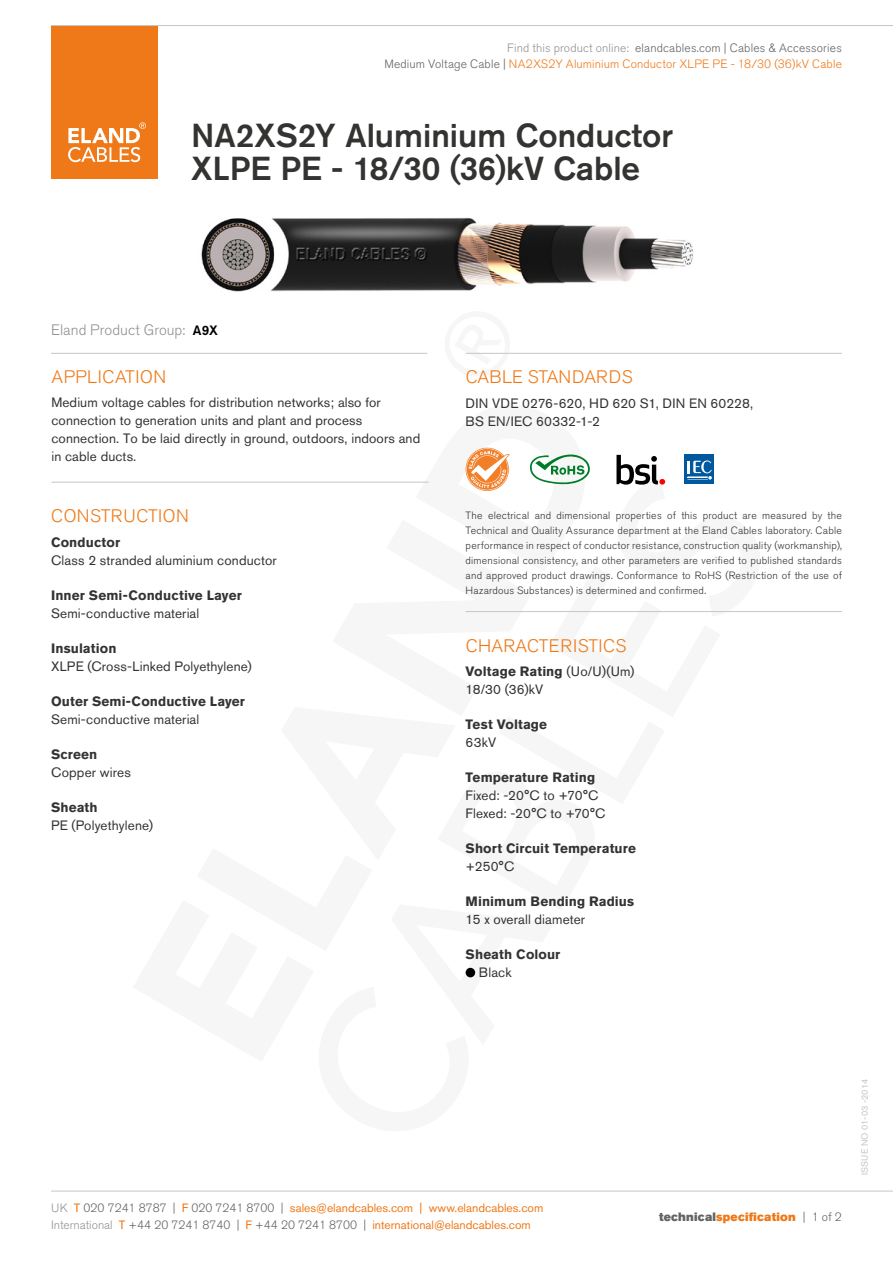
<style>
.page{position:relative;width:893px;height:1263px;background:#fff}
.page>*{position:absolute;margin:0;border:0;box-sizing:border-box;transform-origin:0 0}
.t1{font:500 33px/33px "Akzidenz Grotesk BE";color:#333332}
.t2{font:300 18px "Akzidenz Grotesk BE";letter-spacing:.01em;color:#ef7918}
.t3{font:300 18px "Akzidenz Grotesk BE";letter-spacing:.03em;color:#ef7918}
.t4{font:300 15px "Akzidenz Grotesk BE";color:#929292}
.t5{font:13.5px/18px "Akzidenz Grotesk BE";letter-spacing:.01em;color:#333332}
.t6{font:700 13.5px "Akzidenz Grotesk BE";letter-spacing:.01em;color:#333332}
.t7{font:500 13.5px "Akzidenz Grotesk BE";color:#000}
.t8{font:12px/17.5px "Akzidenz Grotesk BE";color:#ef7918}
.t9{font:300 12px/16.4px "Akzidenz Grotesk BE";letter-spacing:.015em;color:#646363;text-align:right}
.t10{font:12px "Akzidenz Grotesk BE Super";letter-spacing:.015em;color:#ef7918}
.t11{font:300 10.5px/15px "Akzidenz Grotesk BE";letter-spacing:.02em;color:#333332;text-align:justify}
.t12{font:9px "Akzidenz Grotesk BE";letter-spacing:.01em;color:#c6c6c6}
.s1{color:#929292}
.s2{color:#ef7918}
.s3{font-weight:700}
.s4{font-weight:300;color:#929292}
.s5{font-weight:300;color:#646363}
.s6{color:#646363}
.s7{font-family:"Akzidenz Grotesk BE";font-weight:300;color:#646363}
</style>
<div class="page">
<div style="left:51px;top:26px;width:106px;height:153px;background:#ef7918"></div>
<svg style="left:68px;top:122px;width:78px;height:40px"></svg>
<hr style="left:51px;top:25px;width:842px;height:1px;background:#c6c6c6">
<hr style="left:51px;top:1191px;width:842px;height:1px;background:#c6c6c6">
<div style="left:466px;top:968px;width:9px;height:9px;background:#000;border-radius:50%"></div>
<hr style="left:51px;top:353px;width:376px;height:1px;background:#c6c6c6">
<hr style="left:466px;top:353px;width:376px;height:1px;background:#c6c6c6">
<hr style="left:51px;top:482px;width:378px;height:1px;background:#c6c6c6">
<hr style="left:466px;top:611px;width:376px;height:1px;background:#c6c6c6">
<svg style="left:530px;top:454px;width:60px;height:31px"></svg>
<div style="left:684px;top:454px;width:30px;height:30px;background:#00599f"></div>
<svg style="left:688px;top:460px;width:24px;height:20px"></svg>
<img style="left:201px;top:217px;width:492px;height:75px">
<svg style="left:616px;top:455px;width:49px;height:30px"></svg>
<svg style="left:465px;top:448px;width:45px;height:43px"></svg>
<p class="t9" style="left:384px;top:40px;width:459px"><span class="s1">Find this product online:</span> elandcables.com | Cables &amp; Accessories<br>Medium Voltage Cable | <span class="s2">NA2XS2Y Aluminium Conductor XLPE PE - 18/30 (36)kV Cable</span></p>
<h1 class="t1" style="left:191px;top:118px;width:483px">NA2XS2Y Aluminium Conductor<br>XLPE PE - 18/30 (36)kV Cable</h1>
<p class="t4" style="left:51px;top:322px;width:136px">Eland Product Group:</p>
<p class="t7" style="left:193px;top:322px;width:27px">A9X</p>
<h2 class="t3" style="left:51px;top:367px;width:116px">APPLICATION</h2>
<p class="t5" style="left:51px;top:393px;width:370px">Medium voltage cables for distribution networks; also for connection to generation units and plant and process connection. To be laid directly in ground, outdoors, indoors and in cable ducts.</p>
<h2 class="t3" style="left:51px;top:506px;width:139px">CONSTRUCTION</h2>
<p class="t6" style="left:51px;top:534px;width:71px">Conductor</p>
<p class="t5" style="left:51px;top:551px;width:227px">Class 2 stranded aluminium conductor</p>
<p class="t6" style="left:51px;top:587px;width:192px">Inner Semi-Conductive Layer</p>
<p class="t5" style="left:51px;top:604px;width:150px">Semi-conductive material</p>
<p class="t6" style="left:51px;top:640px;width:67px">Insulation</p>
<p class="t5" style="left:51px;top:657px;width:202px">XLPE (Cross-Linked Polyethylene)</p>
<p class="t6" style="left:51px;top:693px;width:195px">Outer Semi-Conductive Layer</p>
<p class="t5" style="left:51px;top:710px;width:150px">Semi-conductive material</p>
<p class="t6" style="left:51px;top:746px;width:48px">Screen</p>
<p class="t5" style="left:51px;top:763px;width:81px">Copper wires</p>
<p class="t6" style="left:51px;top:799px;width:48px">Sheath</p>
<p class="t5" style="left:51px;top:816px;width:104px">PE (Polyethylene)</p>
<h2 class="t2" style="left:466px;top:367px;width:168px">CABLE STANDARDS</h2>
<p class="t5" style="left:466px;top:394px;width:289px">DIN VDE 0276-620, HD 620 S1, DIN EN 60228,<br>BS EN/IEC 60332-1-2</p>
<p class="t11" style="left:466px;top:508px;width:378px">The electrical and dimensional properties of this product are measured by the Technical and Quality Assurance department at the Eland Cables laboratory. Cable performance in respect of conductor resistance, construction quality (workmanship), dimensional consistency, and other parameters are verified to published standards and approved product drawings. Conformance to RoHS (Restriction of the use of Hazardous Substances) is determined and confirmed.</p>
<h2 class="t2" style="left:466px;top:636px;width:162px">CHARACTERISTICS</h2>
<p class="t5" style="left:466px;top:662px;width:170px"><span class="s3">Voltage Rating</span> (Uo/U)(Um)<br>18/30 (36)kV</p>
<p class="t6" style="left:466px;top:717px;width:83px">Test Voltage</p>
<p class="t5" style="left:466px;top:733px;width:32px">63kV</p>
<p class="t6" style="left:466px;top:770px;width:131px">Temperature Rating</p>
<p class="t5" style="left:466px;top:786px;width:141px">Fixed: -20°C to +70°C<br>Flexed: -20°C to +70°C</p>
<p class="t6" style="left:466px;top:841px;width:172px">Short Circuit Temperature</p>
<p class="t5" style="left:466px;top:857px;width:50px">+250°C</p>
<p class="t6" style="left:466px;top:894px;width:170px">Minimum Bending Radius</p>
<p class="t5" style="left:466px;top:910px;width:121px">15 x overall diameter</p>
<p class="t6" style="left:466px;top:947px;width:96px">Sheath Colour</p>
<p class="t5" style="left:479px;top:963px;width:34px">Black</p>
<p class="t8" style="left:51px;top:1199px;width:494px"><span class="s4">UK</span> T <span class="s5">020 7241 8787 |</span> F <span class="s5">020 7241 8700 |</span> sales@elandcables.com | www.elandcables.com<br><span class="s4">International</span> T <span class="s5">+44 20 7241 8740 |</span> F <span class="s5">+44 20 7241 8700 |</span> international@elandcables.com</p>
<p class="t10" style="left:659px;top:1209px;width:184px"><span class="s6">technical</span>specification <span class="s7">| 1 of 2</span></p>
<p class="t12" style="left:859px;top:1175px;width:98px;rotate:-90deg">ISSUE NO 01-03 -2014</p>
</div>
